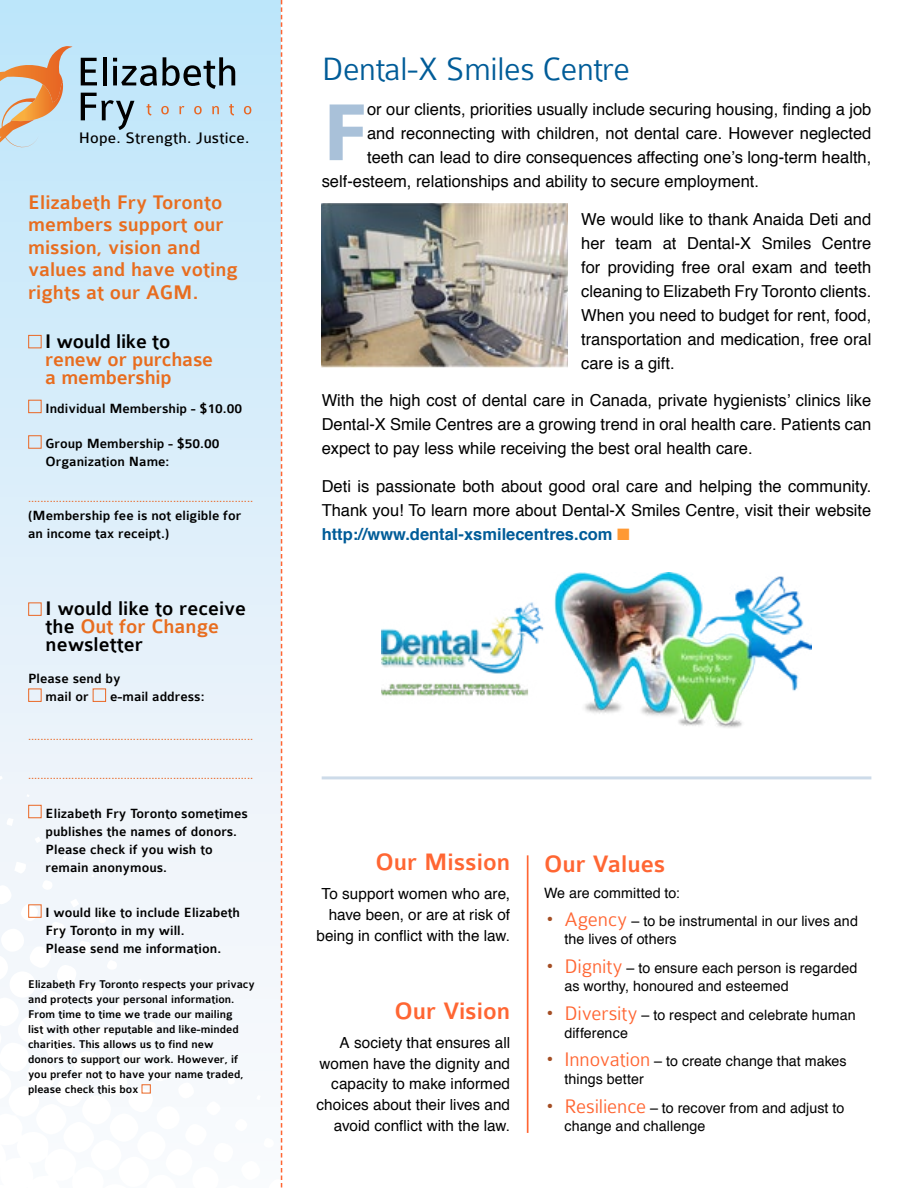
<style>
.page{position:relative;width:918px;height:1188px;background:#fff}
.page>*{position:absolute;margin:0;border:0;box-sizing:border-box;transform-origin:0 0}
.t1{font:700 86.1px "Colaborate";color:#a9c1d9}
.t2{font:300 34.5px "Colaborate";letter-spacing:-.01em;color:#005c98}
.t3{font:500 25.5px "Colaborate";color:#f63}
.t4{font:500 21px/22.5px "Colaborate";color:#e86d1f}
.t5{font:500 21px/18px "Colaborate";color:#000}
.t6{font:16.5px/24px "Helvetica";color:#000;text-align:justify}
.t7{font:16.35px "Colaborate";letter-spacing:.01em;color:#000}
.t8{font:15.3px/21px "Helvetica";letter-spacing:.005em;color:#000;text-align:right}
.t9{font:500 14.25px/18px "Colaborate";color:#000}
.t10{font:14.25px/18px "Helvetica";letter-spacing:.005em;color:#000}
.t11{font:500 12px/15px "Colaborate";color:#000}
.t12{font:12px "Colaborate";color:#ea6724}
.s1{color:#e86d1f}
.s2{font-weight:700;color:#005c98}
.s3{color:#f93}
.s4{font-size:19.65px;color:#a44e24}
.s5{font-family:"Colaborate";font-weight:300;font-size:21px;color:#f63}
</style>
<div class="page">
<hr style="left:527px;top:855px;width:2px;height:278px;background:#f63">
<svg style="left:0;top:0;width:281px;height:495px;background:#cdeaf9"></svg>
<svg style="left:0;top:495px;width:281px;height:693px;fill:#f0f5fa"></svg>
<div style="left:28px;top:335px;width:14px;height:13px;border:1px solid #ea6724"></div>
<div style="left:28px;top:400px;width:14px;height:13px;border:1px solid #ea6724"></div>
<div style="left:28px;top:435px;width:14px;height:14px;border:1px solid #ea6724"></div>
<div style="left:28px;top:602px;width:14px;height:14px;border:1px solid #ea6724"></div>
<div style="left:28px;top:689px;width:14px;height:13px;border:1px solid #ea6724"></div>
<div style="left:93px;top:689px;width:13px;height:13px;border:1px solid #ea6724"></div>
<div style="left:28px;top:805px;width:14px;height:13px;border:1px solid #ea6724"></div>
<div style="left:28px;top:904px;width:14px;height:14px;border:1px solid #ea6724"></div>
<div style="left:142px;top:1084px;width:9px;height:9px;border:1px solid #ea6724"></div>
<svg style="left:281px;top:0;width:1px;height:1188px"></svg>
<svg style="left:0;top:46px;width:73px;height:102px;background:#cfc6ba"></svg>
<svg style="left:81px;top:57px;width:154px;height:73px;background:#a0bccb"></svg>
<svg style="left:244px;top:106px;width:7px;height:8px"></svg>
<img style="left:382px;top:572px;width:429px;height:156px">
<hr style="left:322px;top:776px;width:549px;height:3px;background:#a9c1d9">
<img style="left:322px;top:203px;width:246px;height:165px">
<p class="t7" style="left:79px;top:130px;width:172px">Hope. Strength. Justice.</p>
<p class="t4" style="left:28px;top:191px;width:211px">Elizabeth Fry Toronto members support our mission, vision and values and have voting rights at our AGM.</p>
<p class="t5" style="left:45px;top:333px;width:126px">I would like to</p>
<p class="t4" style="left:45px;top:351px;width:169px;line-height:18px">renew or purchase a membership</p>
<p class="t9" style="left:46px;top:399px;width:198px">Individual Membership - $10.00</p>
<p class="t9" style="left:46px;top:435px;width:175px">Group Membership - $50.00<br>Organization Name:</p>
<p class="t12" style="left:28px;top:492px;width:227px">.........................................................................</p>
<p class="t9" style="left:28px;top:507px;width:215px">(Membership fee is not eligible for an income tax receipt.)</p>
<p class="t5" style="left:46px;top:600px;width:202px">I would like to receive the <span class="s1">Out for Change </span>newsletter</p>
<p class="t9" style="left:46px;top:670px;width:76px;text-indent:-18px">Please send by mail or</p>
<p class="t9" style="left:110px;top:688px;width:96px">e-mail address:</p>
<p class="t12" style="left:28px;top:730px;width:227px">.........................................................................</p>
<p class="t12" style="left:28px;top:769px;width:227px">.........................................................................</p>
<p class="t9" style="left:46px;top:805px;width:204px">Elizabeth Fry Toronto sometimes publishes the names of donors.<br>Please check if you wish to remain anonymous.</p>
<p class="t9" style="left:46px;top:904px;width:196px">I would like to include Elizabeth<br>Fry Toronto in my will.<br>Please send me information.</p>
<p class="t11" style="left:28px;top:977px;width:228px">Elizabeth Fry Toronto respects your privacy and protects your personal information.<br>From time to time we trade our mailing<br>list with other reputable and like-minded charities. This allows us to find new<br>donors to support our work. However, if you prefer not to have your name traded, please check this box</p>
<h2 class="t2" style="left:322px;top:51px;width:310px">Dental-X Smiles Centre</h2>
<h1 class="t1" style="left:322px;top:88px;width:48px">F</h1>
<p class="t6" style="left:367px;top:98px;width:506px">or our clients, priorities usually include securing housing, finding a job</p>
<p class="t6" style="left:367px;top:122px;width:506px">and reconnecting with children, not dental care. However neglected</p>
<p class="t6" style="left:367px;top:146px;width:506px">teeth can lead to dire consequences affecting one’s long-term health,</p>
<p class="t6" style="left:322px;top:170px;width:439px">self-esteem, relationships and ability to secure employment.</p>
<p class="t6" style="left:581px;top:207px;width:292px">We would like to thank Anaida Deti and her team at Dental-X Smiles Centre for providing free oral exam and teeth cleaning to Elizabeth Fry Toronto clients.<br>When you need to budget for rent, food, transportation and medication, free oral care is a gift.</p>
<p class="t6" style="left:322px;top:389px;width:551px">With the high cost of dental care in Canada, private hygienists’ clinics like Dental-X Smile Centres are a growing trend in oral health care. Patients can expect to pay less while receiving the best oral health care.</p>
<p class="t6" style="left:322px;top:474px;width:551px">Deti is passionate both about good oral care and helping the community.<br>Thank you! To learn more about Dental-X Smiles Centre, visit their website <span class="s2">http://www.dental-xsmilecentres.com</span> <span class="s3">■</span></p>
<h3 class="t3" style="left:376px;top:849px;width:136px">Our Mission</h3>
<p class="t8" style="left:316px;top:884px;width:195px">To support women who are, have been, or are at risk of being in conflict with the law.</p>
<h3 class="t3" style="left:395px;top:998px;width:117px">Our Vision</h3>
<p class="t8" style="left:317px;top:1032px;width:195px">A society that ensures all women have the dignity and capacity to make informed choices about their lives and avoid conflict with the law.</p>
<h3 class="t3" style="left:544px;top:851px;width:123px">Our Values</h3>
<p class="t10" style="left:544px;top:885px;width:137px">We are committed to:</p>
<p class="t10" style="left:564px;top:913px;width:295px;text-indent:-18px"><span class="s4">•</span> <span class="s5">Agency</span> – to be instrumental in our lives and the lives of others</p>
<p class="t10" style="left:564px;top:959px;width:294px;text-indent:-18px"><span class="s4">•</span> <span class="s5">Dignity</span> – to ensure each person is regarded as worthy, honoured and esteemed</p>
<p class="t10" style="left:564px;top:1006px;width:293px;text-indent:-18px"><span class="s4">•</span> <span class="s5">Diversity</span> – to respect and celebrate human difference</p>
<p class="t10" style="left:564px;top:1053px;width:284px;text-indent:-18px"><span class="s4">•</span> <span class="s5">Innovation</span> – to create change that makes things better</p>
<p class="t10" style="left:564px;top:1100px;width:281px;text-indent:-18px"><span class="s4">•</span> <span class="s5">Resilience</span> – to recover from and adjust to change and challenge</p>
</div>
